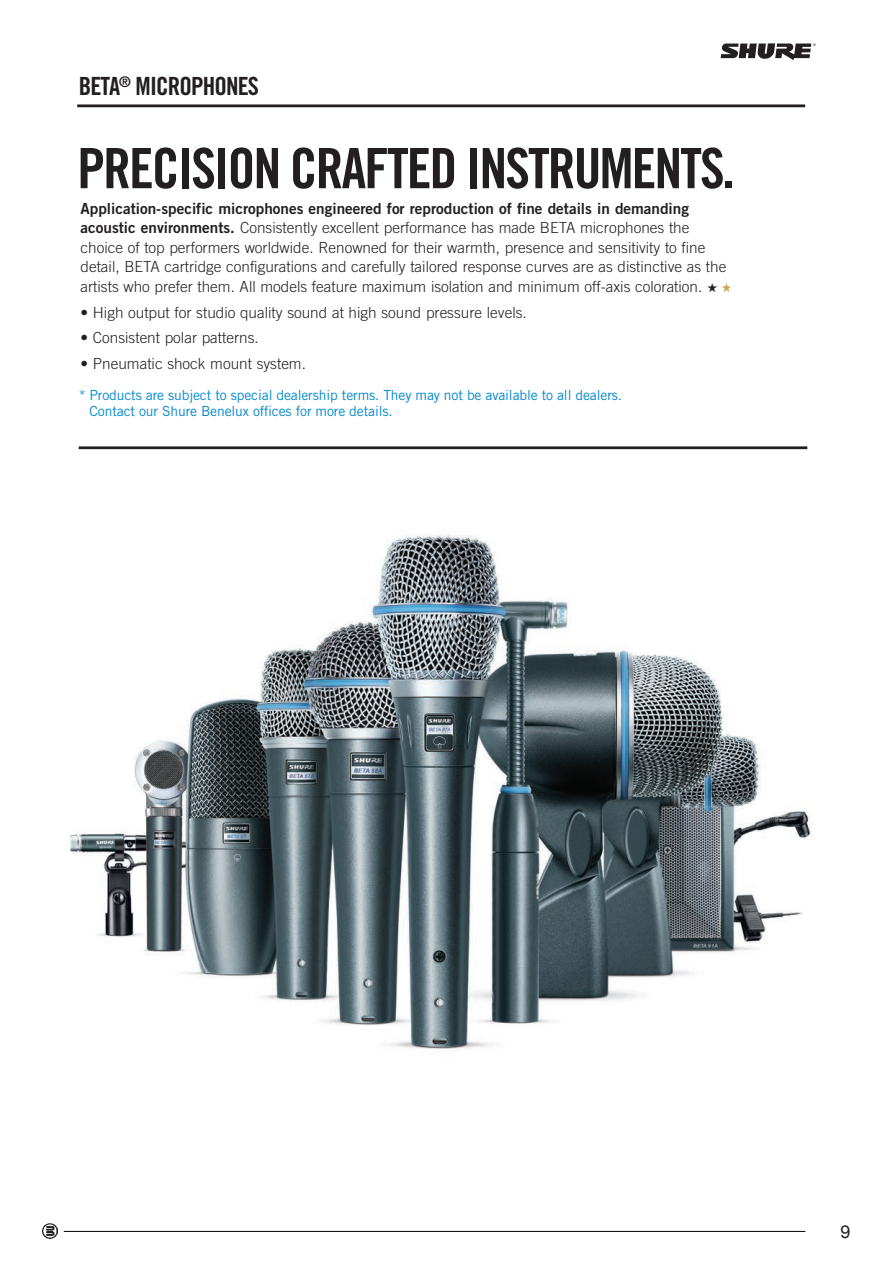
<style>
.page{position:relative;width:893px;height:1263px;background:#fff}
.page>*{position:absolute;margin:0;border:0;box-sizing:border-box;transform-origin:0 0}
.t1{font:55.65px "Trade Gothic LT Std Bd Cn 20";letter-spacing:-.035em;color:#231f20}
.t2{font:25.05px "Trade Gothic LT Std Bd Cn 20";letter-spacing:-.035em;color:#231f20}
.t3{font:18px "Helvetica Neue";color:#231f20}
.t4{font:300 15.3px/19.5px "Trade Gothic LT Std";color:#231f20}
.t5{font:15.3px "Trade Gothic LT Std Bd 2";color:#231f20}
.t6{font:13.95px/16.6px "Trade Gothic LT Std";letter-spacing:-.01em;color:#0087cd}
.s1{font-family:"Trade Gothic LT Std Bd 2";font-weight:400}
.s2{color:#c5ab55}
</style>
<div class="page">
<hr style="left:64px;top:1231px;width:741px;height:1px;background:#080302">
<img style="left:43px;top:1224px;width:14px;height:14px">
<svg style="left:721px;top:43px;width:95px;height:17px"></svg>
<img style="left:69px;top:534px;width:744px;height:515px">
<hr style="left:77px;top:104px;width:728px;height:3px;background:#231f20">
<hr style="left:79px;top:446px;width:728px;height:3px;background:#231f20">
<h2 class="t2" style="left:79px;top:71px;width:182px">BETA<sup>®</sup> MICROPHONES</h2>
<h1 class="t1" style="left:77px;top:135px;width:659px">PRECISION CRAFTED INSTRUMENTS.</h1>
<p class="t5" style="left:81px;top:199px;width:610px">Application-specific microphones engineered for reproduction of fine details in demanding</p>
<p class="t4" style="left:81px;top:218px;width:653px"><span class="s1">acoustic environments.</span> Consistently excellent performance has made BETA microphones the choice of top performers worldwide. Renowned for their warmth, presence and sensitivity to fine detail, BETA cartridge configurations and carefully tailored response curves are as distinctive as the artists who prefer them. All models feature maximum isolation and minimum off-axis coloration. ★ <span class="s2">★</span></p>
<p class="t4" style="left:81px;top:302px;width:448px">• High output for studio quality sound at high sound pressure levels.</p>
<p class="t4" style="left:81px;top:328px;width:180px">• Consistent polar patterns.</p>
<p class="t4" style="left:81px;top:354px;width:227px">• Pneumatic shock mount system.</p>
<p class="t6" style="left:90px;top:386px;width:534px;text-indent:-11px">* Products are subject to special dealership terms. They may not be available to all dealers.<br>Contact our Shure Benelux offices for more details.</p>
<p class="t3" style="left:840px;top:1218px;width:12px">9</p>
</div>
